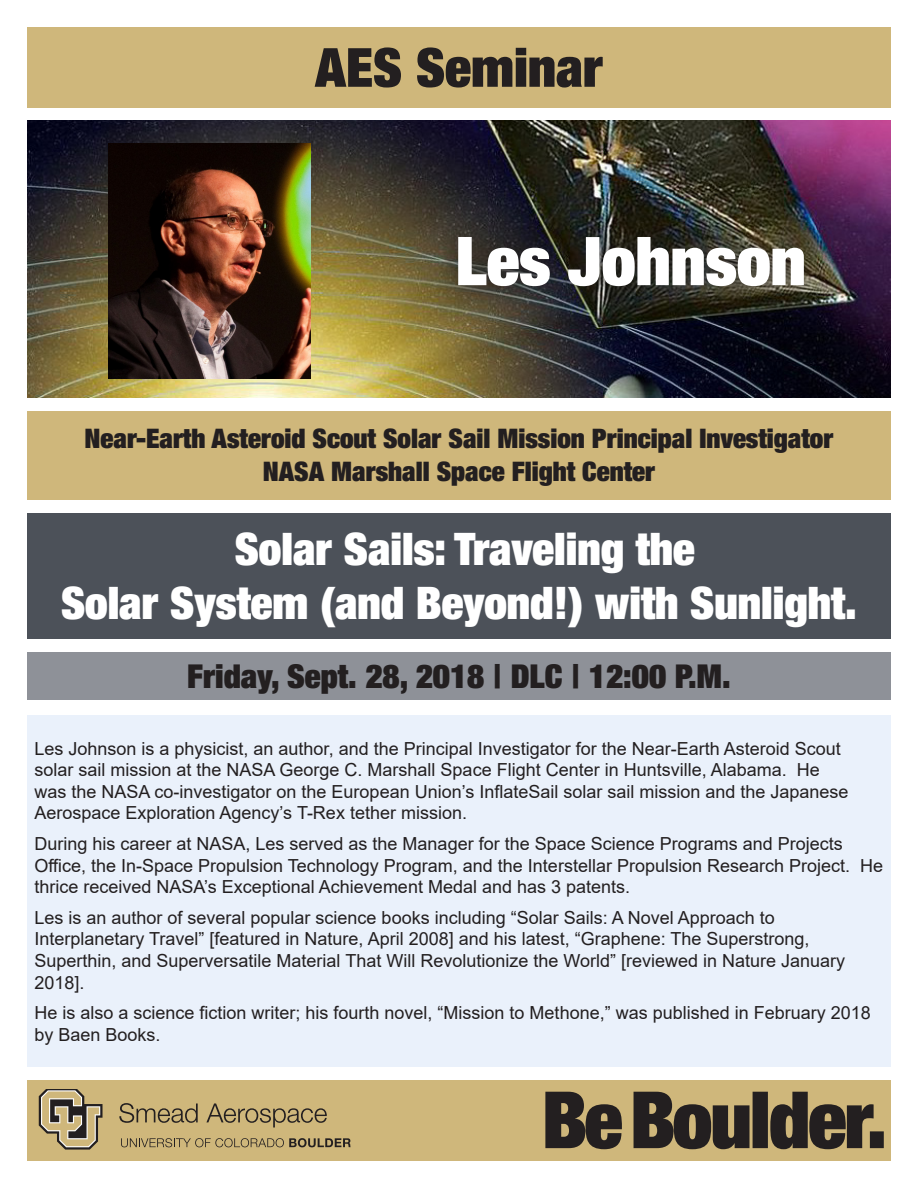
<style>
.page{position:relative;width:918px;height:1188px;background:#fff}
.page>*{position:absolute;margin:0;border:0;box-sizing:border-box;transform-origin:0 0}
.Seminar_Speaker_Job{font:900 condensed 67.5px "Helvetica Neue LT Std";color:#fff}
.Seminar_Header{font:900 condensed 54px "Helvetica Neue LT Std";color:#231f20}
.Seminar_Abstract{font:900 condensed 45px/54px "Helvetica Neue LT Std";color:#fff;text-align:center}
.Seminar_Date__Time{font:900 condensed 33px "Helvetica Neue LT Std";color:#231f20}
.Seminar_Speaker_Job-2{font:900 condensed 27px "Helvetica Neue LT Std";color:#231f20}
.Seminar_Abstract-2{font:18px/21.6px "Arial";color:#231f20}
</style>
<div class="page">
<img style="left:27px;top:121px;width:864px;height:276px">
<div style="left:27px;top:716px;width:864px;height:351px;background:#eaf1fb"></div>
<div style="left:27px;top:27px;width:864px;height:81px;background:#cfb77b"></div>
<div style="left:27px;top:411px;width:864px;height:89px;background:#cfb77b"></div>
<div style="left:27px;top:652px;width:864px;height:48px;background:#8e9198"></div>
<div style="left:27px;top:513px;width:864px;height:126px;background:#4c5159"></div>
<div style="left:27px;top:1080px;width:864px;height:81px;background:#cfb77b"></div>
<svg style="left:38px;top:1089px;width:65px;height:61px"></svg>
<svg style="left:119px;top:1103px;width:79px;height:20px"></svg>
<svg style="left:206px;top:1104px;width:121px;height:23px"></svg>
<svg style="left:121px;top:1138px;width:230px;height:9px"></svg>
<svg style="left:545px;top:1092px;width:339px;height:57px"></svg>
<div style="left:438px;top:217px;width:387px;height:89px;background:#231f20;opacity:.72"></div>
<img style="left:108px;top:144px;width:202px;height:235px">
<p class="Seminar_Header" style="left:315px;top:33px;width:289px">AES Seminar</p>
<p class="Seminar_Speaker_Job" style="left:456px;top:218px;width:352px">Les Johnson</p>
<p class="Seminar_Speaker_Job-2" style="left:85px;top:422px;width:750px">Near-Earth Asteroid Scout Solar Sail Mission Principal Investigator</p>
<p class="Seminar_Speaker_Job-2" style="left:263px;top:454px;width:394px">NASA Marshall Space Flight Center</p>
<p class="Seminar_Abstract" style="left:61px;top:521px;width:797px">Solar Sails: Traveling the<br>Solar System (and Beyond!) with Sunlight.</p>
<p class="Seminar_Date__Time" style="left:187px;top:655px;width:545px">Friday, Sept. 28, 2018 | DLC | 12:00 P.M.</p>
<p class="Seminar_Abstract-2" style="left:34px;top:737px;width:816px">Les Johnson is a physicist, an author, and the Principal Investigator for the Near-Earth Asteroid Scout solar sail mission at the NASA George C. Marshall Space Flight Center in Huntsville, Alabama. He was the NASA co-investigator on the European Union’s InflateSail solar sail mission and the Japanese Aerospace Exploration Agency’s T-Rex tether mission.</p>
<p class="Seminar_Abstract-2" style="left:34px;top:833px;width:850px">During his career at NASA, Les served as the Manager for the Space Science Programs and Projects<br>Office, the In-Space Propulsion Technology Program, and the Interstellar Propulsion Research Project. He thrice received NASA’s Exceptional Achievement Medal and has 3 patents.</p>
<p class="Seminar_Abstract-2" style="left:34px;top:907px;width:812px">Les is an author of several popular science books including “Solar Sails: A Novel Approach to Interplanetary Travel” [featured in Nature, April 2008] and his latest, “Graphene: The Superstrong, Superthin, and Superversatile Material That Will Revolutionize the World” [reviewed in Nature January 2018].</p>
<p class="Seminar_Abstract-2" style="left:34px;top:1002px;width:838px">He is also a science fiction writer; his fourth novel, “Mission to Methone,” was published in February 2018 by Baen Books.</p>
</div>
